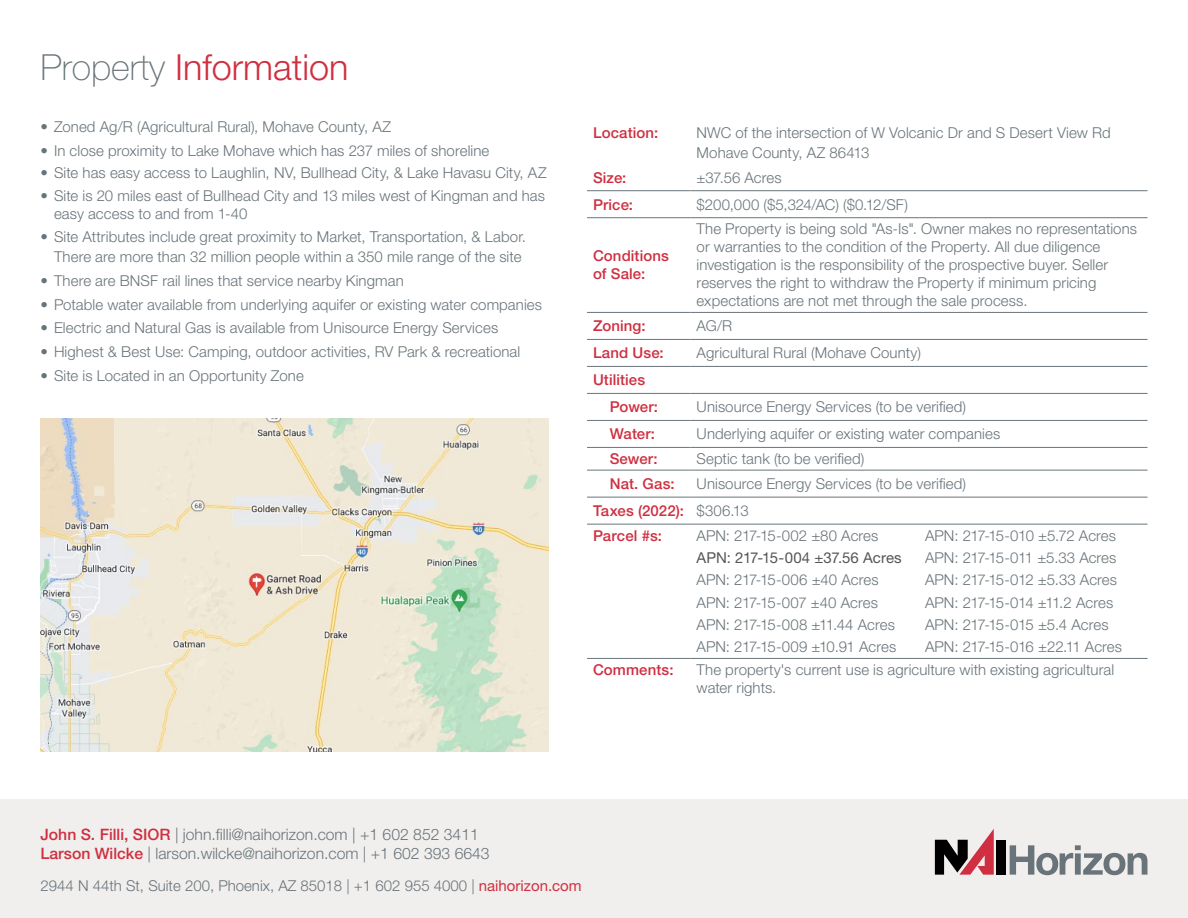
<style>
.page{position:relative;width:1188px;height:918px;background:#fff}
.page>*{position:absolute;margin:0;border:0;box-sizing:border-box;transform-origin:0 0}
.t1{font:300 36px "Helvetica Neue LT Std";color:#cf2f40}
.t2{font:300 15.75px "Helvetica Neue LT Std";color:#69747a}
.t3{font:300 15px/22.4px "Helvetica Neue LT Std";letter-spacing:.005em;color:#69747a}
.t4{font:500 15px/18px "Helvetica Neue LT Std";letter-spacing:.005em;color:#cf2f40}
.t5{font:15px "Helvetica Neue LT Std";color:#54565a}
.s1{font-weight:100;color:#69747a}
.s2{font-weight:500;color:#cf2f40}
.s3{font-weight:400;color:#cf2f40}
</style>
<div class="page">
<div style="left:0;top:799px;width:1188px;height:119px;background:#f1efed"></div>
<div style="left:997px;top:840px;width:9px;height:35px;background:#000"></div>
<svg style="left:935px;top:829px;width:59px;height:46px"></svg>
<svg style="left:1010px;top:845px;width:138px;height:30px"></svg>
<hr style="left:587px;top:190px;width:104px;height:1px;background:#69747a">
<hr style="left:691px;top:190px;width:228px;height:1px;background:#69747a">
<hr style="left:919px;top:190px;width:228px;height:1px;background:#69747a">
<hr style="left:587px;top:217px;width:104px;height:1px;background:#69747a">
<hr style="left:691px;top:217px;width:228px;height:1px;background:#69747a">
<hr style="left:919px;top:217px;width:228px;height:1px;background:#69747a">
<hr style="left:587px;top:312px;width:104px;height:1px;background:#69747a">
<hr style="left:691px;top:312px;width:228px;height:1px;background:#69747a">
<hr style="left:919px;top:312px;width:228px;height:1px;background:#69747a">
<hr style="left:587px;top:339px;width:104px;height:1px;background:#69747a">
<hr style="left:691px;top:339px;width:228px;height:1px;background:#69747a">
<hr style="left:919px;top:339px;width:228px;height:1px;background:#69747a">
<hr style="left:587px;top:366px;width:104px;height:1px;background:#69747a">
<hr style="left:691px;top:366px;width:228px;height:1px;background:#69747a">
<hr style="left:919px;top:366px;width:228px;height:1px;background:#69747a">
<hr style="left:587px;top:393px;width:104px;height:1px;background:#69747a">
<hr style="left:691px;top:393px;width:228px;height:1px;background:#69747a">
<hr style="left:919px;top:393px;width:228px;height:1px;background:#69747a">
<hr style="left:587px;top:420px;width:104px;height:1px;background:#69747a">
<hr style="left:691px;top:420px;width:228px;height:1px;background:#69747a">
<hr style="left:919px;top:420px;width:228px;height:1px;background:#69747a">
<hr style="left:587px;top:447px;width:104px;height:1px;background:#69747a">
<hr style="left:691px;top:447px;width:228px;height:1px;background:#69747a">
<hr style="left:919px;top:447px;width:228px;height:1px;background:#69747a">
<hr style="left:587px;top:470px;width:104px;height:1px;background:#69747a">
<hr style="left:691px;top:470px;width:228px;height:1px;background:#69747a">
<hr style="left:919px;top:470px;width:228px;height:1px;background:#69747a">
<hr style="left:587px;top:497px;width:104px;height:1px;background:#69747a">
<hr style="left:691px;top:497px;width:228px;height:1px;background:#69747a">
<hr style="left:919px;top:497px;width:228px;height:1px;background:#69747a">
<hr style="left:587px;top:524px;width:104px;height:1px;background:#69747a">
<hr style="left:691px;top:524px;width:228px;height:1px;background:#69747a">
<hr style="left:919px;top:524px;width:228px;height:1px;background:#69747a">
<hr style="left:587px;top:658px;width:104px;height:1px;background:#69747a">
<hr style="left:691px;top:658px;width:228px;height:1px;background:#69747a">
<hr style="left:919px;top:658px;width:228px;height:1px;background:#69747a">
<img style="left:40px;top:418px;width:509px;height:334px">
<h1 class="t1" style="left:40px;top:45px;width:309px"><span class="s1">Property</span> Information</h1>
<p class="t3" style="left:40px;top:115px;width:352px">• Zoned Ag/R (Agricultural Rural), Mohave County, AZ</p>
<p class="t3" style="left:40px;top:139px;width:450px">• In close proximity to Lake Mohave which has 237 miles of shoreline</p>
<p class="t3" style="left:40px;top:162px;width:508px">• Site has easy access to Laughlin, NV, Bullhead City, &amp; Lake Havasu City, AZ</p>
<p class="t3" style="left:54px;top:186px;width:493px;line-height:18px;text-indent:-14px">• Site is 20 miles east of Bullhead City and 13 miles west of Kingman and has easy access to and from 1-40</p>
<p class="t3" style="left:40px;top:227px;width:487px;line-height:19.5px;text-align:center">• Site Attributes include great proximity to Market, Transportation, &amp; Labor.<br>There are more than 32 million people within a 350 mile range of the site</p>
<p class="t3" style="left:40px;top:269px;width:365px">• There are BNSF rail lines that service nearby Kingman</p>
<p class="t3" style="left:40px;top:293px;width:503px">• Potable water available from underlying aquifer or existing water companies</p>
<p class="t3" style="left:40px;top:317px;width:459px">• Electric and Natural Gas is available from Unisource Energy Services</p>
<p class="t3" style="left:40px;top:340px;width:481px">• Highest &amp; Best Use: Camping, outdoor activities, RV Park &amp; recreational</p>
<p class="t3" style="left:40px;top:364px;width:265px">• Site is Located in an Opportunity Zone</p>
<p class="t4" style="left:593px;top:124px;width:67px">Location:</p>
<p class="t3" style="left:697px;top:123px;width:416px;line-height:19.5px">NWC of the intersection of W Volcanic Dr and S Desert View Rd<br>Mohave County, AZ 86413</p>
<p class="t4" style="left:593px;top:168px;width:35px">Size:</p>
<p class="t3" style="left:697px;top:166px;width:87px">±37.56 Acres</p>
<p class="t4" style="left:593px;top:195px;width:42px">Price:</p>
<p class="t3" style="left:697px;top:193px;width:213px">$200,000 ($5,324/AC) ($0.12/SF)</p>
<p class="t4" style="left:593px;top:247px;width:77px">Conditions of Sale:</p>
<p class="t3" style="left:697px;top:220px;width:442px;line-height:18px">The Property is being sold "As-Is". Owner makes no representations or warranties to the condition of the Property. All due diligence investigation is the responsibility of the prospective buyer. Seller reserves the right to withdraw the Property if minimum pricing expectations are not met through the sale process.</p>
<p class="t4" style="left:593px;top:317px;width:54px">Zoning:</p>
<p class="t3" style="left:697px;top:314px;width:37px">AG/R</p>
<p class="t4" style="left:593px;top:344px;width:72px">Land Use:</p>
<p class="t3" style="left:697px;top:341px;width:226px">Agricultural Rural (Mohave County)</p>
<p class="t4" style="left:610px;top:366px;width:50px;line-height:27px;text-indent:-17px">Utilities<br>Power:</p>
<p class="t3" style="left:697px;top:395px;width:271px">Unisource Energy Services (to be verified)</p>
<p class="t4" style="left:610px;top:425px;width:47px">Water:</p>
<p class="t3" style="left:697px;top:422px;width:305px">Underlying aquifer or existing water companies</p>
<p class="t4" style="left:610px;top:450px;width:49px">Sewer:</p>
<p class="t3" style="left:697px;top:447px;width:169px">Septic tank (to be verified)</p>
<p class="t4" style="left:610px;top:475px;width:66px">Nat. Gas:</p>
<p class="t3" style="left:593px;top:470px;width:375px;line-height:27px;text-indent:104px">Unisource Energy Services (to be verified)<br><span class="s2">Taxes (2022):</span> $306.13</p>
<p class="t4" style="left:593px;top:526px;width:71px">Parcel #s:</p>
<p class="t3" style="left:697px;top:524px;width:183px">APN: 217-15-002 ±80 Acres</p>
<p class="t5" style="left:697px;top:549px;width:207px">APN: 217-15-004 ±37.56 Acres</p>
<p class="t3" style="left:697px;top:569px;width:201px">APN: 217-15-006 ±40 Acres<br>APN: 217-15-007 ±40 Acres<br>APN: 217-15-008 ±11.44 Acres<br>APN: 217-15-009 ±10.91 Acres</p>
<p class="t3" style="left:925px;top:524px;width:199px">APN: 217-15-010 ±5.72 Acres<br>APN: 217-15-011 ±5.33 Acres<br>APN: 217-15-012 ±5.33 Acres<br>APN: 217-15-014 ±11.2 Acres<br>APN: 217-15-015 ±5.4 Acres<br>APN: 217-15-016 ±22.11 Acres</p>
<p class="t4" style="left:593px;top:661px;width:82px">Comments:</p>
<p class="t3" style="left:697px;top:661px;width:419px;line-height:18px">The property's current use is agriculture with existing agricultural water rights.</p>
<p class="t2" style="left:40px;top:825px;width:440px"><span class="s2">John S. Filli, SIOR</span> | john.filli@naihorizon.com | +1 602 852 3411</p>
<p class="t3" style="left:40px;top:874px;width:543px">2944 N 44th St, Suite 200, Phoenix, AZ 85018 | +1 602 955 4000 | <span class="s3">naihorizon.com</span></p>
<p class="t2" style="left:40px;top:844px;width:451px"><span class="s2">Larson Wilcke</span> | larson.wilcke@naihorizon.com | +1 602 393 6643</p>
</div>
